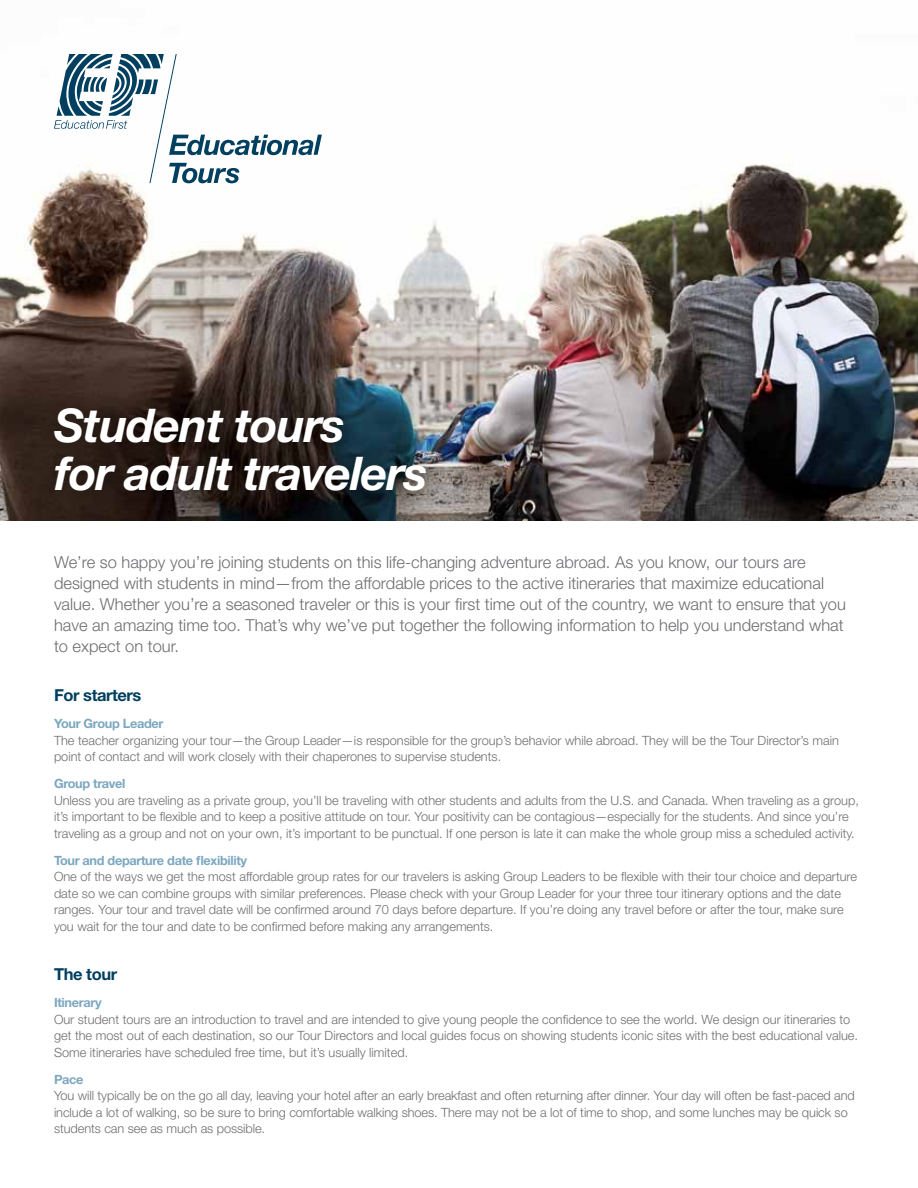
<style>
.page{position:relative;width:918px;height:1188px;background:#fff}
.page>*{position:absolute;margin:0;border:0;box-sizing:border-box;transform-origin:0 0}
.t1{font:italic 700 46.5px/48px "Helvetica Neue LT Std";letter-spacing:-.025em;color:#fff}
.t2{font:300 16.5px/21px "Helvetica Neue LT Std";color:#6d6e71}
.t3{font:700 16.5px "Helvetica Neue LT Std";letter-spacing:-.025em;color:#003f5f}
.t4{font:300 12.75px/16.5px "Helvetica Neue LT Std";color:#6d6e71}
.t5{font:700 12.75px "Helvetica Neue LT Std";letter-spacing:-.025em;color:#7ca7c0}
</style>
<div class="page">
<img style="left:0;top:164px;width:918px;height:356px">
<div style="left:37px;top:391px;width:406px;height:118px;background:#000;opacity:.39"></div>
<svg style="left:54px;top:54px;width:268px;height:129px"></svg>
<h1 class="t1" style="left:54px;top:400px;width:375px">Student tours<br>for adult travelers</h1>
<p class="t2" style="left:54px;top:551px;width:793px">We’re so happy you’re joining students on this life-changing adventure abroad. As you know, our tours are designed with students in mind—from the affordable prices to the active itineraries that maximize educational value. Whether you’re a seasoned traveler or this is your first time out of the country, we want to ensure that you have an amazing time too. That’s why we’ve put together the following information to help you understand what to expect on tour.</p>
<p class="t3" style="left:54px;top:685px;width:89px">For starters</p>
<p class="t5" style="left:54px;top:716px;width:111px">Your Group Leader</p>
<p class="t4" style="left:54px;top:732px;width:786px">The teacher organizing your tour—the Group Leader—is responsible for the group’s behavior while abroad. They will be the Tour Director’s main point of contact and will work closely with their chaperones to supervise students.</p>
<p class="t5" style="left:54px;top:776px;width:73px">Group travel</p>
<p class="t4" style="left:54px;top:792px;width:806px">Unless you are traveling as a private group, you’ll be traveling with other students and adults from the U.S. and Canada. When traveling as a group, it’s important to be flexible and to keep a positive attitude on tour. Your positivity can be contagious—especially for the students. And since you’re traveling as a group and not on your own, it’s important to be punctual. If one person is late it can make the whole group miss a scheduled activity.</p>
<p class="t5" style="left:54px;top:853px;width:195px">Tour and departure date flexibility</p>
<p class="t4" style="left:54px;top:868px;width:805px">One of the ways we get the most affordable group rates for our travelers is asking Group Leaders to be flexible with their tour choice and departure date so we can combine groups with similar preferences. Please check with your Group Leader for your three tour itinerary options and the date ranges. Your tour and travel date will be confirmed around 70 days before departure. If you’re doing any travel before or after the tour, make sure you wait for the tour and date to be confirmed before making any arrangements.</p>
<p class="t3" style="left:54px;top:964px;width:65px">The tour</p>
<p class="t5" style="left:54px;top:995px;width:49px">Itinerary</p>
<p class="t4" style="left:54px;top:1011px;width:806px">Our student tours are an introduction to travel and are intended to give young people the confidence to see the world. We design our itineraries to get the most out of each destination, so our Tour Directors and local guides focus on showing students iconic sites with the best educational value.<br>Some itineraries have scheduled free time, but it’s usually limited.</p>
<p class="t5" style="left:54px;top:1072px;width:31px">Pace</p>
<p class="t4" style="left:54px;top:1087px;width:802px">You will typically be on the go all day, leaving your hotel after an early breakfast and often returning after dinner. Your day will often be fast-paced and include a lot of walking, so be sure to bring comfortable walking shoes. There may not be a lot of time to shop, and some lunches may be quick so students can see as much as possible.</p>
</div>
